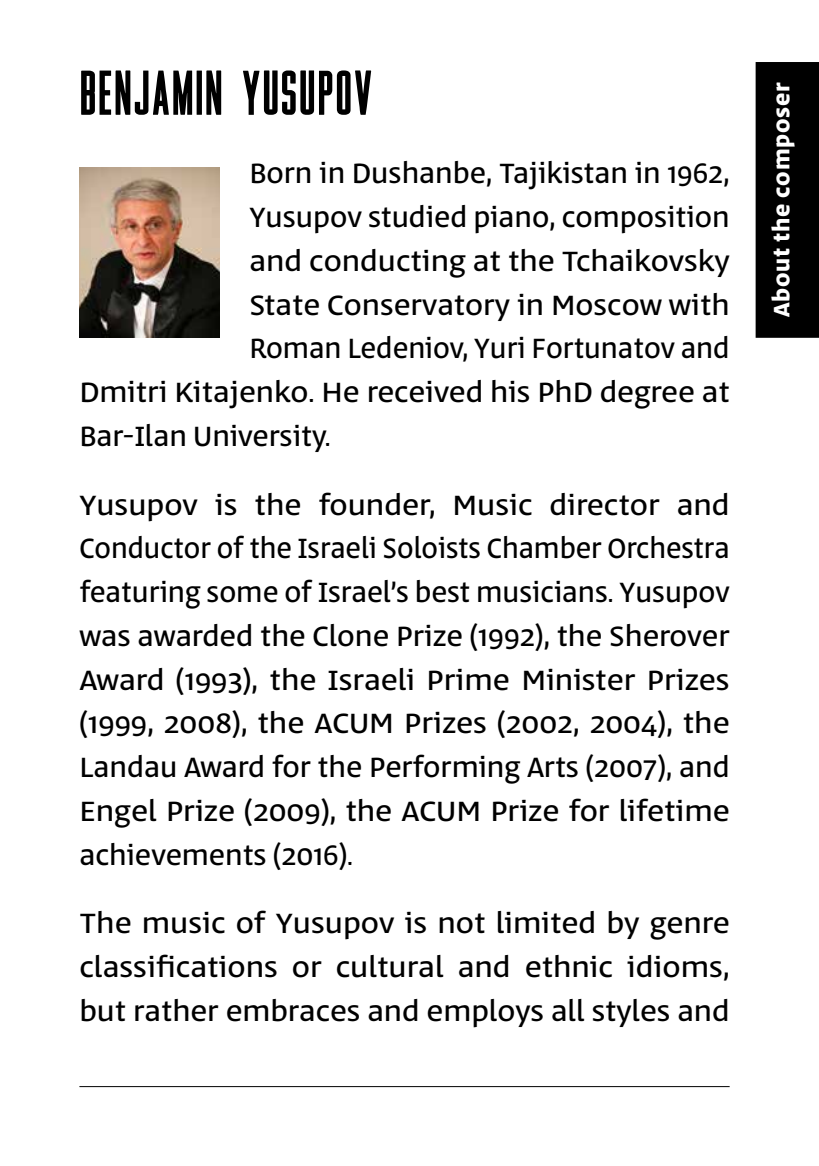
<style>
.page{position:relative;width:819px;height:1166px;background:#fff}
.page>*{position:absolute;margin:0;border:0;box-sizing:border-box;transform-origin:0 0}
.t1{font:64.75px "Rainbow";letter-spacing:.02em;color:#000}
.t2{font:31.5px/43.8px "Abraham TRIAL";color:#000;scale:1.05 1}
.t3{font:31.5px "Abraham TRIAL";color:#000}
.t4{font:31.5px "Abraham TRIAL";color:#000;scale:1.04 1}
.t5{font:700 25.2px "Abraham TRIAL";letter-spacing:.03em;color:#fff}
</style>
<div class="page">
<hr style="left:79px;top:1086px;width:650px;height:1px;background:#000">
<div style="left:755px;top:62px;width:64px;height:276px;background:#000"></div>
<img style="left:79px;top:167px;width:141px;height:169px">
<h1 class="t1" style="left:79px;top:55px;width:295px">BENJAMIN YUSUPOV</h1>
<p class="t3" style="left:249px;top:152px;width:481px">Born in Dushanbe, Tajikistan in 1962,</p>
<p class="t3" style="left:249px;top:195px;width:481px">Yusupov studied piano, composition</p>
<p class="t2" style="left:249px;top:240px;width:459px">and conducting at the Tchaikovsky</p>
<p class="t4" style="left:249px;top:283px;width:463px">State Conservatory in Moscow with</p>
<p class="t3" style="left:249px;top:327px;width:481px">Roman Ledeniov, Yuri Fortunatov and</p>
<p class="t4" style="left:79px;top:370px;width:626px">Dmitri Kitajenko. He received his PhD degree at</p>
<p class="t3" style="left:79px;top:414px;width:253px">Bar-Ilan University.</p>
<p class="t2" style="left:318px;top:484px;width:113px">founder,</p>
<p class="t2" style="left:254px;top:484px;width:46px">the</p>
<p class="t2" style="left:549px;top:484px;width:106px">director</p>
<p class="t2" style="left:676px;top:484px;width:52px">and</p>
<p class="t2" style="left:215px;top:484px;width:23px">is</p>
<p class="t2" style="left:452px;top:484px;width:78px">Music</p>
<p class="t2" style="left:79px;top:484px;width:620px">Yusupov<br>Conductor of the Israeli Soloists Chamber Orchestra featuring some of Israel s’ best musicians. Yusupov was awarded the Clone Prize (1992 ,) the Sherover Award (1993 ,) the Israeli Prime Minister Prizes (1999, 2008 ,) the ACUM Prizes (2002, 2004 ,) the Landau Award for the Performing Arts (2007 ,) and Engel Prize (2009 ,) the ACUM Prize for lifetime achievements )2016 .(</p>
<p class="t2" style="left:79px;top:902px;width:620px;text-align:justify">The music of Yusupov is not limited by genre classifications or cultural and ethnic idioms, but rather embraces and employs all styles and</p>
<p class="t5" style="left:765px;top:317px;width:236px;rotate:-90deg">About the composer</p>
</div>
